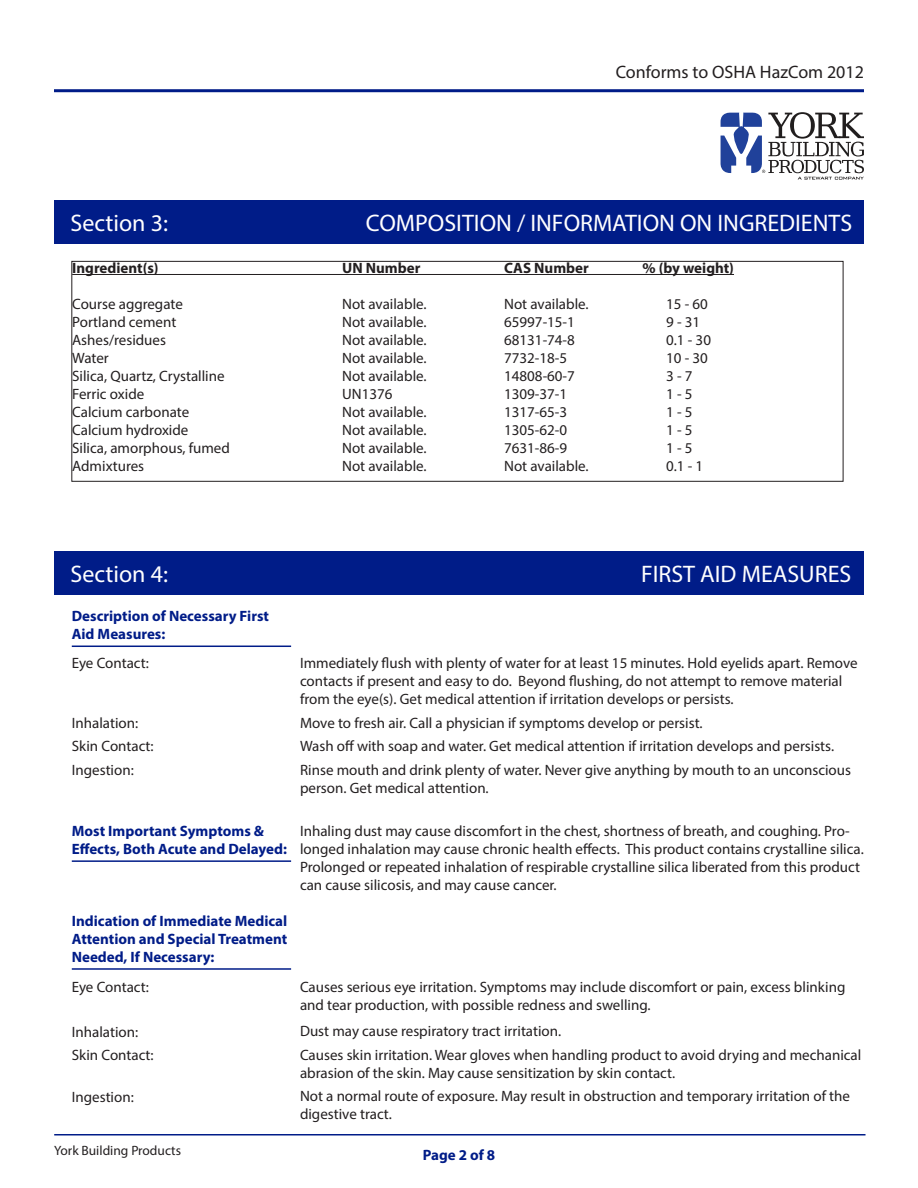
<style>
.page{position:relative;width:918px;height:1188px;background:#fff}
.page>*{position:absolute;margin:0;border:0;box-sizing:border-box;transform-origin:0 0}
.t1{font:24px "Myriad Pro";color:#fff}
.t2{font:18px "Myriad Pro";color:#231f20}
.t3{font:15px/18px "Myriad Pro";color:#231f20}
.t4{font:700 15px/18px "Myriad Pro";color:#001c88}
.t5{font:700 15px "Myriad Pro";color:#231f20}
.t6{font:13.5px "Myriad Pro";color:#231f20}
</style>
<div class="page">
<hr style="left:54px;top:89px;width:810px;height:3px;background:#001c88">
<svg style="left:721px;top:112px;width:143px;height:68px"></svg>
<div style="left:54px;top:200px;width:810px;height:44px;background:#001c88"></div>
<div style="left:54px;top:551px;width:810px;height:44px;background:#001c88"></div>
<hr style="left:72px;top:274px;width:662px;height:1px;background:#231f20">
<div style="left:71px;top:261px;width:772px;height:221px;border:1px solid #231f20"></div>
<hr style="left:72px;top:646px;width:219px;height:1px;background:#001c88">
<hr style="left:72px;top:968px;width:219px;height:2px;background:#001c88">
<hr style="left:72px;top:860px;width:219px;height:2px;background:#001c88">
<hr style="left:54px;top:1134px;width:812px;height:2px;background:#001c88">
<p class="t2" style="left:616px;top:61px;width:250px">Conforms to OSHA HazCom 2012</p>
<p class="t1" style="left:70px;top:208px;width:99px">Section 3:</p>
<p class="t1" style="left:366px;top:208px;width:488px">COMPOSITION / INFORMATION ON INGREDIENTS</p>
<p class="t5" style="left:72px;top:258px;width:88px">Ingredient(s)</p>
<p class="t5" style="left:342px;top:258px;width:80px">UN Number</p>
<p class="t5" style="left:504px;top:258px;width:86px">CAS Number</p>
<p class="t5" style="left:642px;top:258px;width:93px">% (by weight)</p>
<p class="t3" style="left:72px;top:295px;width:112px">Course aggregate</p>
<p class="t3" style="left:342px;top:295px;width:86px">Not available.</p>
<p class="t3" style="left:504px;top:295px;width:86px">Not available.</p>
<p class="t3" style="left:666px;top:295px;width:43px">15 - 60</p>
<p class="t3" style="left:72px;top:313px;width:106px">Portland cement</p>
<p class="t3" style="left:342px;top:313px;width:86px">Not available.</p>
<p class="t3" style="left:504px;top:313px;width:72px">65997-15-1</p>
<p class="t3" style="left:666px;top:313px;width:36px">9 - 31</p>
<p class="t3" style="left:72px;top:331px;width:95px">Ashes/residues</p>
<p class="t3" style="left:342px;top:331px;width:86px">Not available.</p>
<p class="t3" style="left:504px;top:331px;width:72px">68131-74-8</p>
<p class="t3" style="left:666px;top:331px;width:46px">0.1 - 30</p>
<p class="t3" style="left:72px;top:349px;width:38px">Water</p>
<p class="t3" style="left:342px;top:349px;width:86px">Not available.</p>
<p class="t3" style="left:504px;top:349px;width:65px">7732-18-5</p>
<p class="t3" style="left:666px;top:349px;width:43px">10 - 30</p>
<p class="t3" style="left:72px;top:367px;width:154px">Silica, Quartz, Crystalline</p>
<p class="t3" style="left:342px;top:367px;width:86px">Not available.</p>
<p class="t3" style="left:504px;top:367px;width:72px">14808-60-7</p>
<p class="t3" style="left:666px;top:367px;width:28px">3 - 7</p>
<p class="t3" style="left:72px;top:385px;width:74px">Ferric oxide</p>
<p class="t3" style="left:342px;top:385px;width:52px">UN1376</p>
<p class="t3" style="left:504px;top:385px;width:65px">1309-37-1</p>
<p class="t3" style="left:666px;top:385px;width:28px">1 - 5</p>
<p class="t3" style="left:72px;top:403px;width:119px">Calcium carbonate</p>
<p class="t3" style="left:342px;top:403px;width:86px">Not available.</p>
<p class="t3" style="left:504px;top:403px;width:65px">1317-65-3</p>
<p class="t3" style="left:666px;top:403px;width:28px">1 - 5</p>
<p class="t3" style="left:72px;top:421px;width:118px">Calcium hydroxide</p>
<p class="t3" style="left:342px;top:421px;width:86px">Not available.</p>
<p class="t3" style="left:504px;top:421px;width:65px">1305-62-0</p>
<p class="t3" style="left:666px;top:421px;width:28px">1 - 5</p>
<p class="t3" style="left:72px;top:439px;width:159px">Silica, amorphous, fumed</p>
<p class="t3" style="left:342px;top:439px;width:86px">Not available.</p>
<p class="t3" style="left:504px;top:439px;width:65px">7631-86-9</p>
<p class="t3" style="left:666px;top:439px;width:28px">1 - 5</p>
<p class="t3" style="left:72px;top:457px;width:74px">Admixtures</p>
<p class="t3" style="left:342px;top:457px;width:86px">Not available.</p>
<p class="t3" style="left:504px;top:457px;width:86px">Not available.</p>
<p class="t3" style="left:666px;top:457px;width:39px">0.1 - 1</p>
<p class="t1" style="left:70px;top:559px;width:99px">Section 4:</p>
<p class="t1" style="left:641px;top:559px;width:212px">FIRST AID MEASURES</p>
<p class="t4" style="left:72px;top:606px;width:199px">Description of Necessary First<br>Aid Measures:</p>
<p class="t3" style="left:72px;top:654px;width:79px">Eye Contact:</p>
<p class="t3" style="left:72px;top:713px;width:68px">Inhalation:</p>
<p class="t3" style="left:72px;top:761px;width:64px">Ingestion:</p>
<p class="t3" style="left:72px;top:737px;width:83px">Skin Contact:</p>
<p class="t3" style="left:300px;top:654px;width:559px">Immediately flush with plenty of water for at least 15 minutes. Hold eyelids apart. Remove contacts if present and easy to do. Beyond flushing, do not attempt to remove material from the eye(s). Get medical attention if irritation develops or persists.</p>
<p class="t3" style="left:300px;top:713px;width:404px">Move to fresh air. Call a physician if symptoms develop or persist.</p>
<p class="t3" style="left:300px;top:737px;width:536px">Wash off with soap and water. Get medical attention if irritation develops and persists.</p>
<p class="t3" style="left:300px;top:761px;width:553px">Rinse mouth and drink plenty of water. Never give anything by mouth to an unconscious person. Get medical attention.</p>
<p class="t4" style="left:72px;top:821px;width:217px">Most Important Symptoms &amp;<br>Effects, Both Acute and Delayed:</p>
<p class="t3" style="left:300px;top:822px;width:565px">Inhaling dust may cause discomfort in the chest, shortness of breath, and coughing. Pro&shy;longed inhalation may cause chronic health effects. This product contains crystalline silica.<br>Prolonged or repeated inhalation of respirable crystalline silica liberated from this product can cause silicosis, and may cause cancer.</p>
<p class="t4" style="left:72px;top:911px;width:217px;text-align:justify">Indication of Immediate Medical Attention and Special Treatment Needed, If Necessary:</p>
<p class="t3" style="left:72px;top:978px;width:79px">Eye Contact:</p>
<p class="t3" style="left:72px;top:1023px;width:68px">Inhalation:</p>
<p class="t3" style="left:300px;top:978px;width:547px">Causes serious eye irritation. Symptoms may include discomfort or pain, excess blinking and tear production, with possible redness and swelling.</p>
<p class="t3" style="left:300px;top:1022px;width:263px">Dust may cause respiratory tract irritation.</p>
<p class="t3" style="left:72px;top:1046px;width:83px">Skin Contact:</p>
<p class="t3" style="left:72px;top:1088px;width:64px">Ingestion:</p>
<p class="t6" style="left:54px;top:1142px;width:128px">York Building Products</p>
<p class="t3" style="left:300px;top:1046px;width:563px">Causes skin irritation. Wear gloves when handling product to avoid drying and mechanical abrasion of the skin. May cause sensitization by skin contact.</p>
<p class="t3" style="left:300px;top:1087px;width:552px">Not a normal route of exposure. May result in obstruction and temporary irritation of the digestive tract.</p>
<p class="t4" style="left:423px;top:1146px;width:74px">Page 2 of 8</p>
</div>
